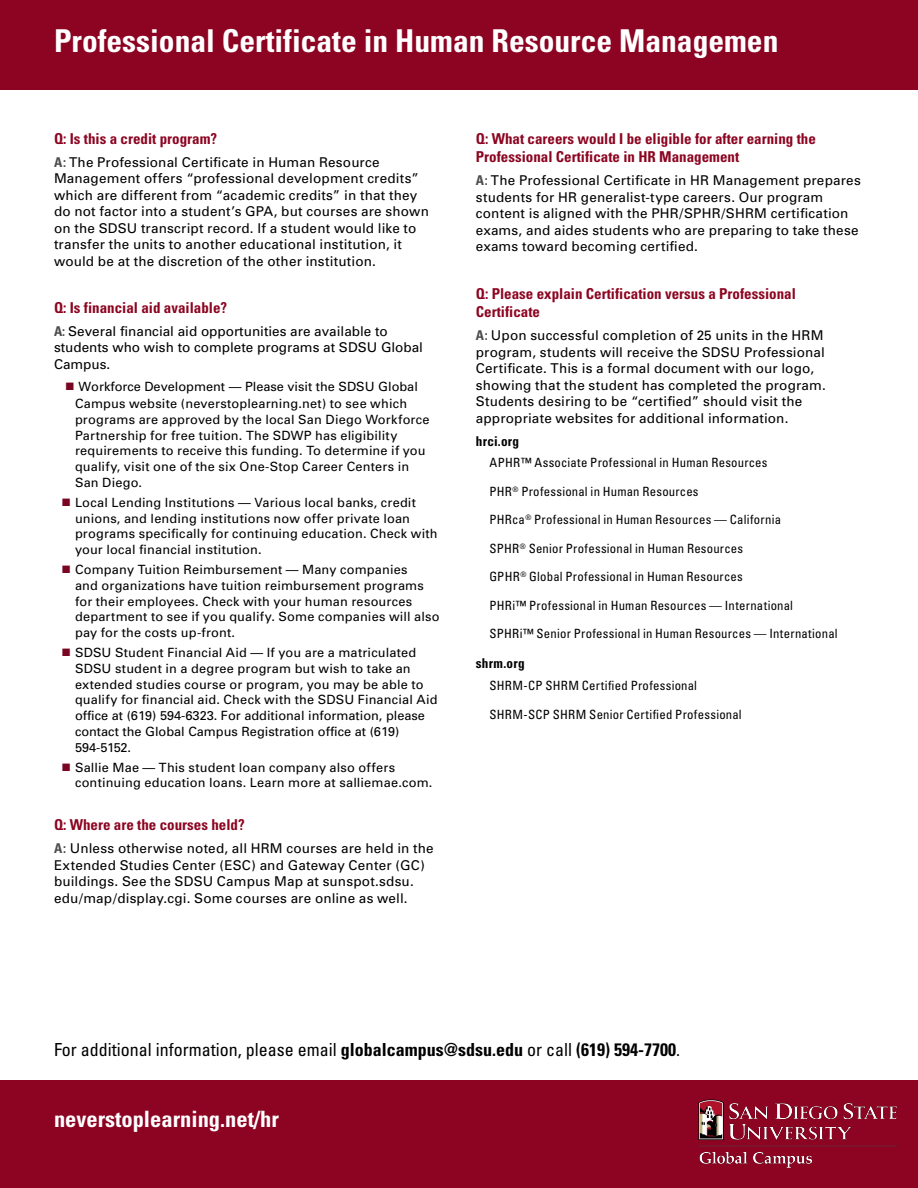
<style>
.page{position:relative;width:918px;height:1188px;background:#fff}
.page>*{position:absolute;margin:0;border:0;box-sizing:border-box;transform-origin:0 0}
.t1{font:700 condensed 31.5px "Univers";color:#fff}
.t2{font:700 condensed 22.5px "Univers";color:#fff}
.t3{font:condensed 18px "Univers";color:#000}
.t4{font:700 condensed 15px/18px "Univers";color:#8c0521}
.t5{font:13.5px/16.5px "Univers";letter-spacing:.01em;color:#000}
.t6{font:700 condensed 13.5px "Univers";letter-spacing:.015em;color:#000}
.t7{font:12.75px/15.8px "Univers";letter-spacing:.015em;color:#000}
.t8{font:condensed 12.75px "Univers";letter-spacing:.015em;color:#000}
.s1{font-weight:700;font-stretch:condensed;color:#4d4d4f}
.s2{color:#780521}
.s3{font-weight:700}
</style>
<div class="page">
<div style="left:0;top:0;width:918px;height:89px;background:#8d0322"></div>
<div style="left:0;top:1080px;width:918px;height:108px;background:#8d0322"></div>
<img style="left:698px;top:1099px;width:199px;height:69px">
<h1 class="t1" style="left:54px;top:22px;width:726px">Professional Certificate in Human Resource Managemen</h1>
<p class="t4" style="left:54px;top:130px;width:165px">Q: Is this a credit program?</p>
<p class="t5" style="left:54px;top:154px;width:376px"><span class="s1">A:</span> The Professional Certificate in Human Resource Management offers “professional development credits” which are different from “academic credits” in that they do not factor into a student’s GPA, but courses are shown on the SDSU transcript record. If a student would like to transfer the units to another educational institution, it would be at the discretion of the other institution.</p>
<p class="t4" style="left:54px;top:299px;width:175px">Q: Is financial aid available?</p>
<p class="t5" style="left:54px;top:323px;width:371px"><span class="s1">A:</span> Several financial aid opportunities are available to students who wish to complete programs at SDSU Global<br>Campus.</p>
<p class="t7" style="left:65px;top:378px;width:354px;line-height:17.2px;text-align:center"><span class="s2">■</span> Workforce Development — Please visit the SDSU Global<br>Campus website (neverstoplearning.net) to see which</p>
<p class="t7" style="left:75px;top:412px;width:356px">programs are approved by the local San Diego Workforce Partnership for free tuition. The SDWP has eligibility requirements to receive this funding. To determine if you qualify, visit one of the six One-Stop Career Centers in San Diego.</p>
<p class="t7" style="left:75px;top:495px;width:364px;text-indent:-14px"><span class="s2">■</span> Local Lending Institutions — Various local banks, credit unions, and lending institutions now offer private loan programs specifically for continuing education. Check with your local financial institution.</p>
<p class="t7" style="left:75px;top:562px;width:366px;text-indent:-14px"><span class="s2">■</span> Company Tuition Reimbursement — Many companies<br>and organizations have tuition reimbursement programs for their employees. Check with your human resources department to see if you qualify. Some companies will also pay for the costs up-front.</p>
<p class="t7" style="left:75px;top:645px;width:364px;text-indent:-14px"><span class="s2">■</span> SDSU Student Financial Aid — If you are a matriculated SDSU student in a degree program but wish to take an extended studies course or program, you may be able to qualify for financial aid. Check with the SDSU Financial Aid office at (619) 594-6323. For additional information, please contact the Global Campus Registration office at (619)<br>594-5152.</p>
<p class="t7" style="left:75px;top:759px;width:359px;text-indent:-14px"><span class="s2">■</span> Sallie Mae — This student loan company also offers continuing education loans. Learn more at salliemae.com.</p>
<p class="t4" style="left:54px;top:816px;width:192px">Q: Where are the courses held?</p>
<p class="t5" style="left:54px;top:840px;width:381px"><span class="s1">A:</span> Unless otherwise noted, all HRM courses are held in the Extended Studies Center (ESC) and Gateway Center (GC) buildings. See the SDSU Campus Map at sunspot.sdsu. edu/map/display.cgi. Some courses are online as well.</p>
<p class="t4" style="left:476px;top:130px;width:341px">Q: What careers would I be eligible for after earning the<br>Professional Certificate in HR Management</p>
<p class="t5" style="left:476px;top:172px;width:386px"><span class="s1">A:</span> The Professional Certificate in HR Management prepares students for HR generalist-type careers. Our program content is aligned with the PHR/SPHR/SHRM certification exams, and aides students who are preparing to take these exams toward becoming certified.</p>
<p class="t4" style="left:476px;top:284px;width:321px">Q: Please explain Certification versus a Professional<br>Certificate</p>
<p class="t5" style="left:476px;top:327px;width:352px"><span class="s1">A:</span> Upon successful completion of 25 units in the HRM program, students will receive the SDSU Professional Certificate. This is a formal document with our logo, showing that the student has completed the program.<br>Students desiring to be “certified” should visit the appropriate websites for additional information.</p>
<p class="t6" style="left:476px;top:432px;width:45px">hrci.org</p>
<p class="t8" style="left:489px;top:455px;width:280px">APHR™ Associate Professional in Human Resources</p>
<p class="t8" style="left:489px;top:483px;width:211px">PHR<sup>®</sup> Professional in Human Resources</p>
<p class="t8" style="left:489px;top:512px;width:293px">PHRca<sup>®</sup> Professional in Human Resources — California</p>
<p class="t8" style="left:489px;top:540px;width:255px">SPHR<sup>®</sup> Senior Professional in Human Resources</p>
<p class="t8" style="left:489px;top:569px;width:255px">GPHR<sup>®</sup> Global Professional in Human Resources</p>
<p class="t8" style="left:489px;top:597px;width:305px">PHRi™ Professional in Human Resources — International</p>
<p class="t8" style="left:489px;top:626px;width:350px">SPHRi™ Senior Professional in Human Resources — International</p>
<p class="t6" style="left:476px;top:655px;width:50px">shrm.org</p>
<p class="t8" style="left:489px;top:677px;width:209px">SHRM-CP SHRM Certified Professional</p>
<p class="t8" style="left:489px;top:706px;width:254px">SHRM-SCP SHRM Senior Certified Professional</p>
<h3 class="t3" style="left:54px;top:1038px;width:628px">For additional information, please email <span class="s3">globalcampus@sdsu.edu</span> or call <span class="s3">(619) 594-7700</span>.</h3>
<h2 class="t2" style="left:54px;top:1105px;width:226px">neverstoplearning.net/hr</h2>
</div>
